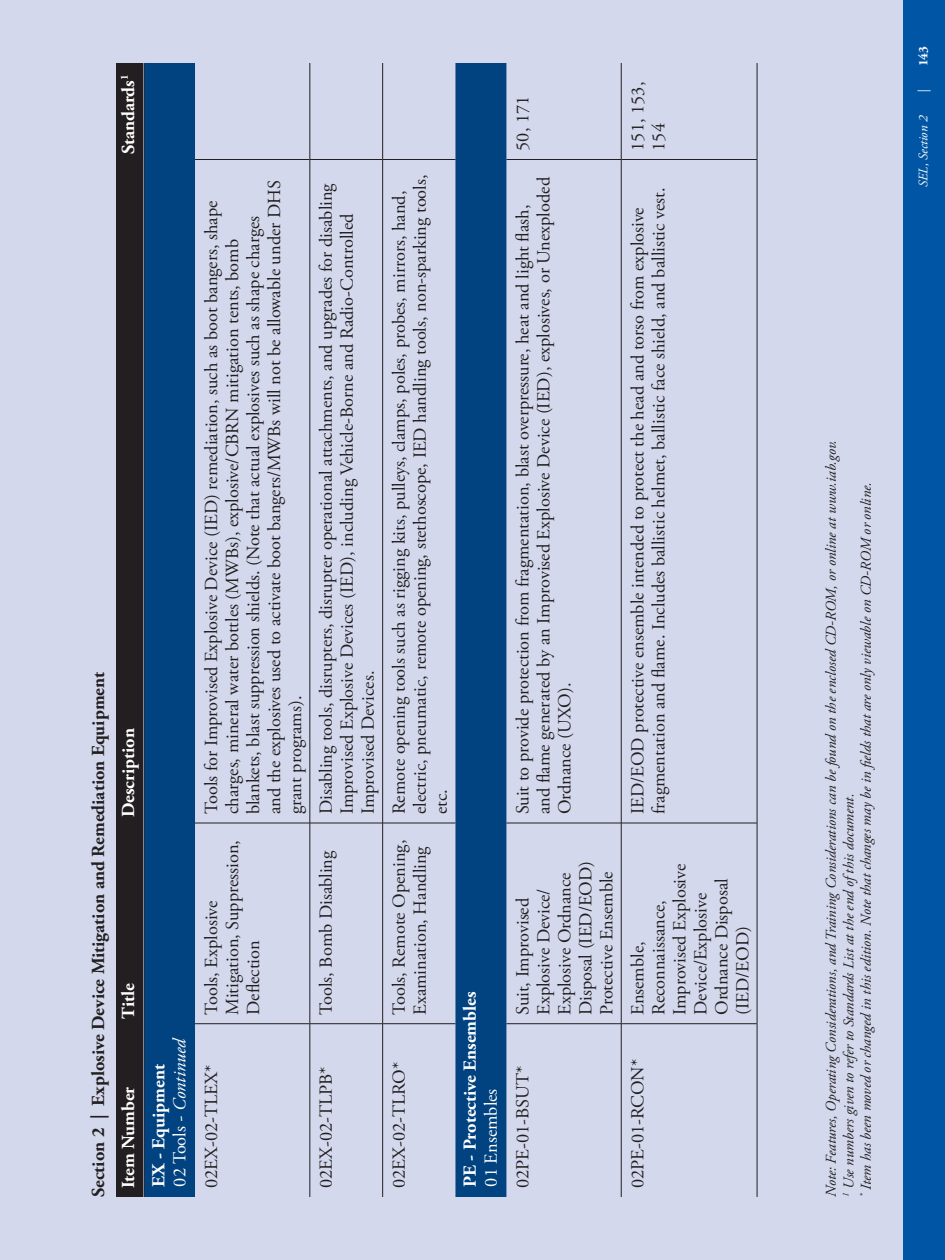
<style>
.page{position:relative;width:945px;height:1260px;background:#d3d8ec}
.page>*{position:absolute;margin:0;border:0;box-sizing:border-box;transform-origin:0 0}
.t1{font:18.38px/21px "Adobe Garamond Pro";color:#231f20}
.t2{font:700 18.38px/21px "Adobe Garamond Pro";color:#fff}
.t3{font:700 18.38px "Adobe Garamond Pro";color:#231f20}
.t4{font:18.38px "Adobe Garamond Pro";color:#fff}
.t5{font:italic 14.88px/17.5px "Adobe Garamond Pro";color:#231f20}
.t6{font:italic 13.12px "Adobe Garamond Pro";color:#fff}
.t7{font:700 13.12px "Adobe Garamond Pro";color:#fff}
.s1{font-weight:400}
.s2{font-weight:400;font-style:italic}
</style>
<div class="page">
<div style="left:903px;top:0;width:42px;height:1260px;background:#0155a5"></div>
<div style="left:117px;top:63px;width:26px;height:1134px;background:#231f20"></div>
<svg style="left:145px;top:63px;width:361px;height:1134px"></svg>
<hr style="left:195px;top:1023px;width:115px;height:1px;background:#231f20">
<hr style="left:195px;top:823px;width:115px;height:1px;background:#231f20">
<hr style="left:195px;top:159px;width:115px;height:1px;background:#231f20">
<hr style="left:310px;top:1024px;width:1px;height:173px;background:#231f20">
<hr style="left:310px;top:823px;width:1px;height:201px;background:#231f20">
<hr style="left:310px;top:1023px;width:72px;height:1px;background:#231f20">
<hr style="left:310px;top:160px;width:1px;height:663px;background:#231f20">
<hr style="left:310px;top:823px;width:72px;height:1px;background:#231f20">
<hr style="left:310px;top:63px;width:1px;height:97px;background:#231f20">
<hr style="left:310px;top:159px;width:72px;height:1px;background:#231f20">
<hr style="left:382px;top:1024px;width:1px;height:173px;background:#231f20">
<hr style="left:382px;top:823px;width:1px;height:201px;background:#231f20">
<hr style="left:383px;top:1023px;width:72px;height:1px;background:#231f20">
<hr style="left:382px;top:160px;width:1px;height:663px;background:#231f20">
<hr style="left:383px;top:823px;width:72px;height:1px;background:#231f20">
<hr style="left:382px;top:63px;width:1px;height:97px;background:#231f20">
<hr style="left:383px;top:159px;width:72px;height:1px;background:#231f20">
<hr style="left:506px;top:1023px;width:115px;height:1px;background:#231f20">
<hr style="left:506px;top:823px;width:115px;height:1px;background:#231f20">
<hr style="left:506px;top:159px;width:115px;height:1px;background:#231f20">
<hr style="left:144px;top:1024px;width:1px;height:173px;background:#231f20">
<hr style="left:144px;top:823px;width:1px;height:201px;background:#231f20">
<hr style="left:144px;top:160px;width:1px;height:663px;background:#231f20">
<hr style="left:144px;top:63px;width:1px;height:97px;background:#231f20">
<hr style="left:621px;top:1024px;width:1px;height:173px;background:#231f20">
<hr style="left:621px;top:823px;width:1px;height:201px;background:#231f20">
<hr style="left:621px;top:1023px;width:136px;height:1px;background:#231f20">
<hr style="left:621px;top:160px;width:1px;height:663px;background:#231f20">
<hr style="left:621px;top:823px;width:136px;height:1px;background:#231f20">
<hr style="left:621px;top:63px;width:1px;height:97px;background:#231f20">
<hr style="left:621px;top:159px;width:136px;height:1px;background:#231f20">
<hr style="left:757px;top:1024px;width:1px;height:173px;background:#231f20">
<hr style="left:757px;top:823px;width:1px;height:201px;background:#231f20">
<hr style="left:757px;top:160px;width:1px;height:663px;background:#231f20">
<hr style="left:757px;top:63px;width:1px;height:97px;background:#231f20">
<p class="t2" style="left:118px;top:154px;width:81px;rotate:-90deg">Standards<sup>1</sup></p>
<p class="t3" style="left:88px;top:1197px;width:527px;rotate:-90deg">Section 2 | Explosive Device Mitigation and Remediation Equipment</p>
<p class="t2" style="left:118px;top:817px;width:91px;rotate:-90deg">Description</p>
<p class="t2" style="left:118px;top:1019px;width:37px;rotate:-90deg">Title</p>
<p class="t2" style="left:118px;top:1188px;width:103px;rotate:-90deg">Item Number</p>
<p class="t2" style="left:148px;top:1187px;width:151px;rotate:-90deg">EX - Equipment<br><span class="s1">02 Tools</span> <span class="s2">- Continued</span></p>
<p class="t1" style="left:201px;top:814px;width:636px;rotate:-90deg">Tools for Improvised Explosive Device (IED) remediation, such as boot bangers, shape charges, mineral water bottles (MWBs), explosive/CBRN mitigation tents, bomb blankets, blast suppression shields. (Note that actual explosives such as shape charges<br>and the explosives used to activate boot bangers/MWBs will not be allowable under DHS grant programs).</p>
<p class="t1" style="left:201px;top:1015px;width:176px;rotate:-90deg">Tools, Explosive<br>Mitigation, Suppression,<br>Deflection</p>
<p class="t1" style="left:316px;top:814px;width:633px;rotate:-90deg">Disabling tools, disrupters, disrupter operational attachments, and upgrades for disabling<br>Improvised Explosive Devices (IED), including Vehicle-Borne and Radio-Controlled<br>Improvised Devices.</p>
<p class="t1" style="left:316px;top:1015px;width:166px;rotate:-90deg">Tools, Bomb Disabling</p>
<p class="t1" style="left:389px;top:814px;width:641px;rotate:-90deg">Remote opening tools such as rigging kits, pulleys, clamps, poles, probes, mirrors, hand, electric, pneumatic, remote opening, stethoscope, IED handling tools, non-sparking tools, etc.</p>
<p class="t1" style="left:389px;top:1015px;width:177px;rotate:-90deg">Tools, Remote Opening,<br>Examination, Handling</p>
<p class="t1" style="left:201px;top:1188px;width:125px;rotate:-90deg">02EX-02-TLEX*</p>
<p class="t1" style="left:316px;top:1188px;width:123px;rotate:-90deg">02EX-02-TLPB*</p>
<p class="t1" style="left:389px;top:1188px;width:128px;rotate:-90deg">02EX-02-TLRO*</p>
<p class="t2" style="left:460px;top:1187px;width:196px;rotate:-90deg">PE - Protective Ensembles</p>
<p class="t4" style="left:480px;top:1187px;width:99px;rotate:-90deg">01 Ensembles</p>
<p class="t1" style="left:513px;top:151px;width:57px;rotate:-90deg">50, 171</p>
<p class="t1" style="left:513px;top:814px;width:639px;rotate:-90deg">Suit to provide protection from fragmentation, blast overpressure, heat and light flash, and flame generated by an Improvised Explosive Device (IED), explosives, or Unexploded<br>Ordnance (UXO).</p>
<p class="t1" style="left:628px;top:151px;width:70px;rotate:-90deg">151, 153,<br>154</p>
<p class="t1" style="left:628px;top:814px;width:628px;rotate:-90deg">IED/EOD protective ensemble intended to protect the head and torso from explosive fragmentation and flame. Includes ballistic helmet, ballistic face shield, and ballistic vest.</p>
<p class="t1" style="left:513px;top:1015px;width:156px;rotate:-90deg">Suit, Improvised<br>Explosive Device/<br>Explosive Ordnance<br>Disposal (IED/EOD)<br>Protective Ensemble</p>
<p class="t1" style="left:628px;top:1015px;width:153px;rotate:-90deg">Ensemble,<br>Reconnaissance,<br>Improvised Explosive<br>Device/Explosive<br>Ordnance Disposal (IED/EOD)</p>
<p class="t1" style="left:513px;top:1188px;width:124px;rotate:-90deg">02PE-01-BSUT*</p>
<p class="t1" style="left:628px;top:1188px;width:131px;rotate:-90deg">02PE-01-RCON*</p>
<p class="t7" style="left:916px;top:66px;width:22px;rotate:-90deg">143</p>
<p class="t6" style="left:915px;top:93px;width:5px;rotate:-90deg">|</p>
<p class="t6" style="left:915px;top:187px;width:73px;rotate:-90deg">SEL, Section 2</p>
<p class="t5" style="left:823px;top:1197px;width:758px;rotate:-90deg">Note: Features, Operating Considerations, and Training Considerations can be found on the enclosed CD-ROM, or online at www.iab.gov.<br><sup>1</sup> Use numbers given to refer to Standards List at the end ofthis document.<br><sup>*</sup> Item has been moved or changed in this edition. Note that changes may be in fields that are only viewable on CD-ROM or online.</p>
</div>
